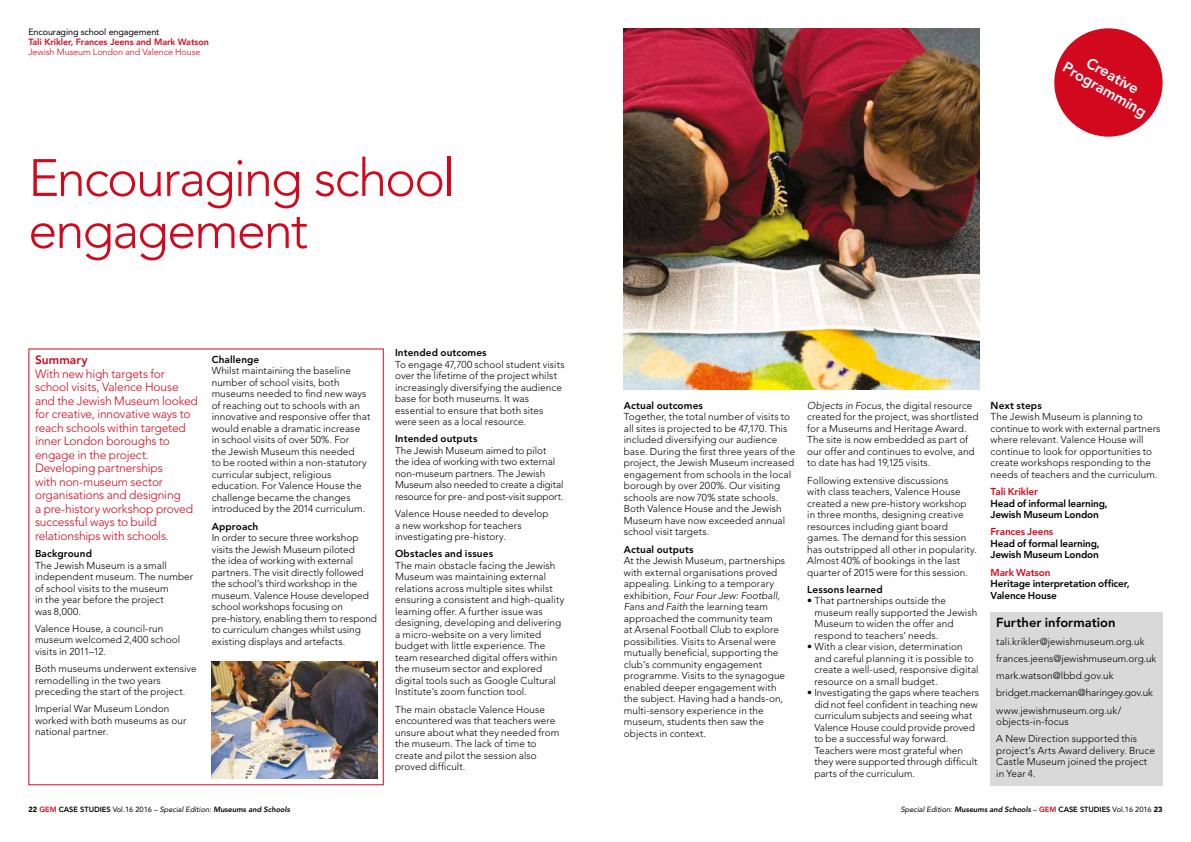
<style>
.page{position:relative;width:1191px;height:842px;background:#fff}
.page>*{position:absolute;margin:0;border:0;box-sizing:border-box;transform-origin:0 0}
.t1{font:300 52px/52px "Avenir";letter-spacing:-.035em;color:#d2091e}
.t2{font:800 15px/16px "Avenir";color:#fff;text-align:center}
.t3{font:800 13px "Avenir";color:#000}
.t4{font:300 12px/13.5px "Avenir";letter-spacing:-.01em;color:#d2091e}
.t5{font:800 12px "Avenir";letter-spacing:.005em;color:#d2091e}
.t6{font:300 10px/11.5px "Avenir";letter-spacing:.005em;color:#000}
.t7{font:800 10px/11.5px "Avenir";color:#000}
.t8{font:800 10px "Avenir";letter-spacing:-.015em;color:#d2091e}
.t9{font:800 9px "Avenir";letter-spacing:-.01em;color:#d2091e}
.t10{font:300 9px "Avenir";letter-spacing:-.01em;color:#d2091e}
.t11{font:9px "Avenir";letter-spacing:-.01em;color:#000}
.t12{font:italic 800 7.5px "Avenir";letter-spacing:-.005em;color:#000}
.s1{font-style:italic}
.s2{font-weight:900;font-style:normal}
.s3{font-style:normal;color:#d2091e}
.s4{font-style:normal}
.s5{font-weight:400;font-style:normal}
.s6{font-weight:400}
</style>
<div class="page">
<div style="left:1054px;top:28px;width:108px;height:109px;background:#d2091e;border-radius:50%"></div>
<div style="left:990px;top:612px;width:172px;height:173px;background:#d9d9d9"></div>
<img style="left:624px;top:28px;width:355px;height:362px">
<img style="left:212px;top:661px;width:165px;height:118px">
<p class="t11" style="left:28px;top:27px;width:133px">Encouraging school engagement</p>
<p class="t9" style="left:28px;top:37px;width:182px">Tali Krikler, Frances Jeens and Mark Watson</p>
<p class="t10" style="left:28px;top:47px;width:174px">Jewish Museum London and Valence House</p>
<h1 class="t1" style="left:28px;top:152px;width:429px">Encouraging school engagement</h1>
<p class="t5" style="left:35px;top:353px;width:54px">Summary</p>
<p class="t4" style="left:35px;top:367px;width:164px">With new high targets for school visits, Valence House and the Jewish Museum looked for creative, innovative ways to reach schools within targeted inner London boroughs to engage in the project.<br>Developing partnerships<br>with non-museum sector organisations and designing<br>a pre-history workshop proved successful ways to build relationships with schools.</p>
<p class="t7" style="left:35px;top:548px;width:58px">Background</p>
<p class="t6" style="left:35px;top:559px;width:160px">The Jewish Museum is a small independent museum. The number of school visits to the museum<br>in the year before the project<br>was 8,000.</p>
<p class="t6" style="left:35px;top:623px;width:147px">Valence House, a council-run museum welcomed 2,400 school visits in 2011–12.</p>
<p class="t6" style="left:35px;top:663px;width:163px">Both museums underwent extensive remodelling in the two years preceding the start of the project.</p>
<p class="t6" style="left:35px;top:703px;width:153px">Imperial War Museum London worked with both museums as our national partner.</p>
<p class="t7" style="left:212px;top:353px;width:49px">Challenge</p>
<p class="t6" style="left:212px;top:365px;width:160px">Whilst maintaining the baseline number of school visits, both museums needed to find new ways of reaching out to schools with an innovative and responsive offer that would enable a dramatic increase in school visits of over 50%. For<br>the Jewish Museum this needed<br>to be rooted within a non-statutory curricular subject, religious education. For Valence House the challenge became the changes introduced by the 2014 curriculum.</p>
<p class="t7" style="left:212px;top:520px;width:48px">Approach</p>
<p class="t6" style="left:212px;top:532px;width:167px">In order to secure three workshop visits the Jewish Museum piloted<br>the idea of working with external partners. The visit directly followed the school’s third workshop in the museum. Valence House developed school workshops focusing on pre-history, enabling them to respond to curriculum changes whilst using existing displays and artefacts.</p>
<p class="t7" style="left:395px;top:347px;width:93px">Intended outcomes</p>
<p class="t6" style="left:395px;top:358px;width:171px">To engage 47,700 school student visits over the lifetime of the project whilst increasingly diversifying the audience base for both museums. It was essential to ensure that both sites were seen as a local resource.</p>
<p class="t7" style="left:395px;top:433px;width:84px">Intended outputs</p>
<p class="t6" style="left:395px;top:445px;width:170px">The Jewish Museum aimed to pilot<br>the idea of working with two external non-museum partners. The Jewish Museum also needed to create a digital resource for pre- and post-visit support.</p>
<p class="t6" style="left:395px;top:508px;width:155px">Valence House needed to develop a new workshop for teachers investigating pre-history.</p>
<p class="t7" style="left:395px;top:548px;width:99px">Obstacles and issues</p>
<p class="t6" style="left:395px;top:560px;width:171px">The main obstacle facing the Jewish Museum was maintaining external relations across multiple sites whilst ensuring a consistent and high-quality learning offer. A further issue was designing, developing and delivering a micro-website on a very limited budget with little experience. The team researched digital offers within the museum sector and explored digital tools such as Google Cultural Institute’s zoom function tool.</p>
<p class="t6" style="left:395px;top:703px;width:166px">The main obstacle Valence House encountered was that teachers were unsure about what they needed from the museum. The lack of time to create and pilot the session also proved difficult.</p>
<h2 class="t2" style="left:1076px;top:45px;width:96px;rotate:30deg">Creative<br>Programming</h2>
<p class="t7" style="left:624px;top:399px;width:81px">Actual outcomes</p>
<p class="t6" style="left:624px;top:411px;width:173px">Together, the total number of visits to all sites is projected to be 47,170. This included diversifying our audience base. During the first three years of the project, the Jewish Museum increased engagement from schools in the local borough by over 200%. Our visiting schools are now 70% state schools.<br>Both Valence House and the Jewish Museum have now exceeded annual school visit targets.</p>
<p class="t7" style="left:624px;top:543px;width:71px">Actual outputs</p>
<p class="t6" style="left:624px;top:555px;width:163px">At the Jewish Museum, partnerships with external organisations proved appealing. Linking to a temporary exhibition, <span class="s1">Four Four Jew: Football, Fans and Faith</span> the learning team approached the community team<br>at Arsenal Football Club to explore possibilities. Visits to Arsenal were mutually beneficial, supporting the club’s community engagement programme. Visits to the synagogue enabled deeper engagement with the subject. Having had a hands-on, multi-sensory experience in the museum, students then saw the objects in context.</p>
<p class="t6" style="left:807px;top:399px;width:173px"><span class="s1">Objects in Focus</span>, the digital resource created for the project, was shortlisted for a Museums and Heritage Award.<br>The site is now embedded as part of our offer and continues to evolve, and to date has had 19,125 visits.</p>
<p class="t6" style="left:807px;top:474px;width:171px">Following extensive discussions<br>with class teachers, Valence House created a new pre-history workshop in three months, designing creative resources including giant board games. The demand for this session has outstripped all other in popularity.<br>Almost 40% of bookings in the last quarter of 2015 were for this session.</p>
<p class="t7" style="left:807px;top:583px;width:77px">Lessons learned</p>
<p class="t6" style="left:814px;top:595px;width:164px;text-indent:-7px">• That partnerships outside the museum really supported the Jewish<br>Museum to widen the offer and respond to teachers’ needs.</p>
<p class="t6" style="left:814px;top:641px;width:166px;text-indent:-7px">• With a clear vision, determination and careful planning it is possible to create a well-used, responsive digital resource on a small budget.</p>
<p class="t6" style="left:814px;top:687px;width:166px;text-indent:-7px">• Investigating the gaps where teachers did not feel confident in teaching new curriculum subjects and seeing what Valence House could provide proved to be a successful way forward.<br>Teachers were most grateful when they were supported through difficult parts of the curriculum.</p>
<p class="t7" style="left:990px;top:399px;width:53px">Next steps</p>
<p class="t6" style="left:990px;top:411px;width:171px">The Jewish Museum is planning to continue to work with external partners where relevant. Valence House will continue to look for opportunities to create workshops responding to the needs of teachers and the curriculum.</p>
<p class="t8" style="left:990px;top:486px;width:49px">Tali Krikler</p>
<p class="t7" style="left:990px;top:497px;width:119px">Head of informal learning,<br>Jewish Museum London</p>
<p class="t8" style="left:990px;top:526px;width:64px">Frances Jeens</p>
<p class="t7" style="left:990px;top:537px;width:111px">Head of formal learning,<br>Jewish Museum London</p>
<p class="t8" style="left:990px;top:566px;width:61px">Mark Watson</p>
<p class="t7" style="left:990px;top:578px;width:141px">Heritage interpretation officer,<br>Valence House</p>
<h3 class="t3" style="left:996px;top:615px;width:121px">Further information</h3>
<p class="t6" style="left:996px;top:632px;width:162px;line-height:17.2px">tali.krikler@jewishmuseum.org.uk frances.jeens@jewishmuseum.org.uk mark.watson@lbbd.gov.uk bridget.mackernan@haringey.gov.uk www.jewishmuseum.org.uk/</p>
<p class="t6" style="left:996px;top:713px;width:142px;line-height:17.3px">objects-in-focus<br>A New Direction supported this</p>
<p class="t6" style="left:996px;top:744px;width:160px">project’s Arts Award delivery. Bruce<br>Castle Museum joined the project in Year 4.</p>
<p class="t12" style="left:28px;top:805px;width:263px"><span class="s2">22</span> <span class="s3">GEM</span> <span class="s4">CASE STUDIES</span> <span class="s5">Vol.16 2016 –</span> <span class="s6">Special Edition:</span> Museums and Schools</p>
<p class="t12" style="left:900px;top:805px;width:263px"><span class="s6">Special Edition:</span> Museums and Schools <span class="s5">–</span> <span class="s3">GEM</span> <span class="s4">CASE STUDIES</span> <span class="s5">Vol.16 2016</span> <span class="s2">23</span></p>
</div>
